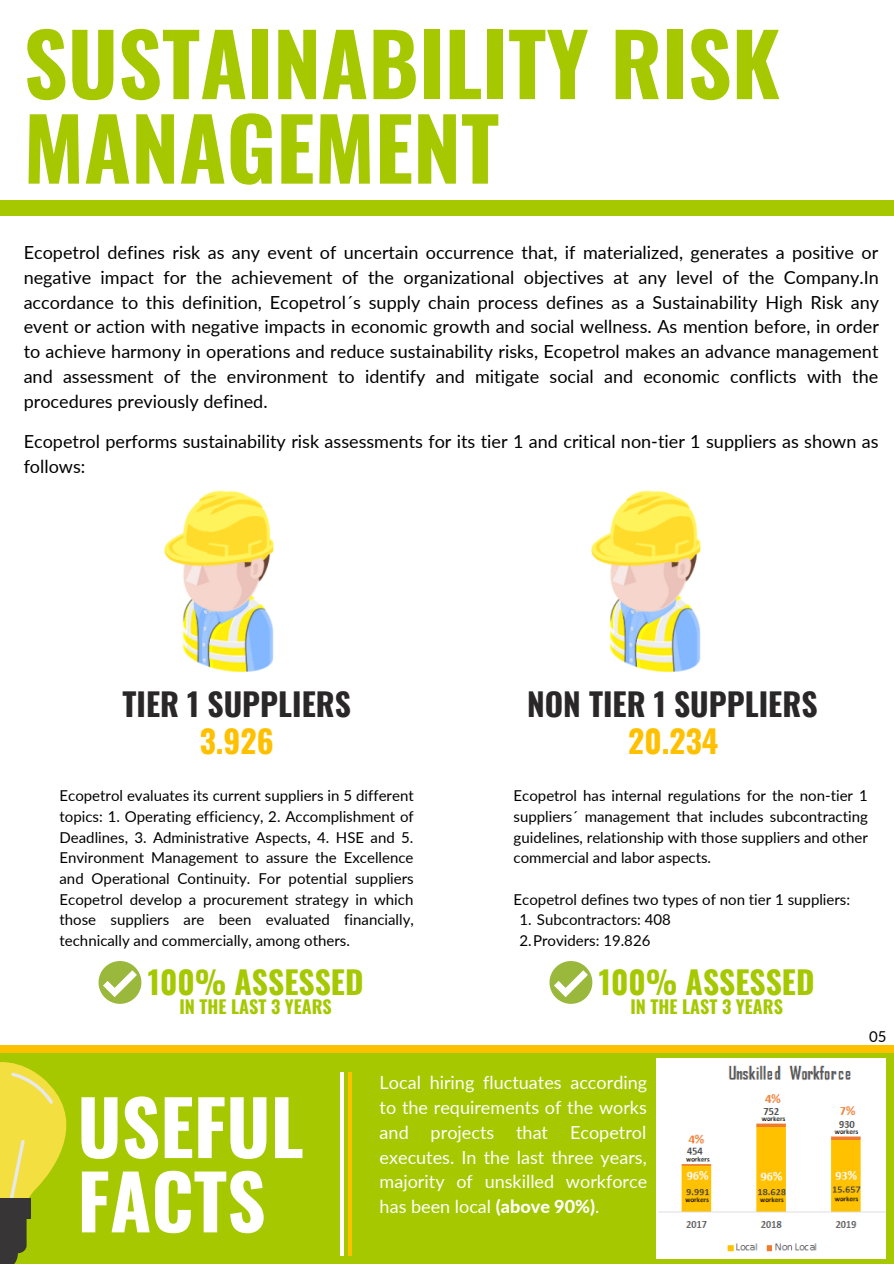
<style>
.page{position:relative;width:894px;height:1264px;background:#fff}
.page>*{position:absolute;margin:0;border:0;box-sizing:border-box;transform-origin:0 0}
.t1{font:700 85.5px/84.4px "Oswald";color:#a5c800}
.t2{font:700 75px/74.2px "Oswald";color:#fff}
.t3{font:700 31.5px "Oswald";color:#292727}
.t4{font:700 31.5px "Oswald";color:#a5c800}
.t5{font:700 31.5px "Oswald";color:#ffc000}
.t6{font:18px/24.8px "Lato";color:#000;text-align:justify}
.t7{font:18px/24.8px "Lato";color:#fff;text-align:justify}
.t8{font:700 18px "Oswald";color:#a5c800}
.t9{font:15px/20.7px "Lato";color:#000;text-align:justify}
.s1{font-weight:800}
</style>
<div class="page">
<div style="left:0;top:0;width:893px;height:215px;background:#a5c800"></div>
<div style="left:0;top:0;width:893px;height:199px;background:#fff"></div>
<div style="left:0;top:1045px;width:893px;height:218px;background:#ffc000"></div>
<div style="left:0;top:1053px;width:893px;height:210px;background:#a5c800"></div>
<img style="left:164px;top:490px;width:110px;height:182px">
<img style="left:591px;top:490px;width:110px;height:182px">
<svg style="left:98px;top:961px;width:43px;height:42px"></svg>
<svg style="left:549px;top:961px;width:43px;height:42px"></svg>
<svg style="left:0;top:1062px;width:67px;height:201px"></svg>
<hr style="left:348px;top:1071px;width:4px;height:184px;background:#ffc000">
<svg style="left:340px;top:1072px;width:3px;height:183px"></svg>
<img style="left:656px;top:1058px;width:229px;height:200px">
<h1 class="t1" style="left:24px;top:18px;width:757px">SUSTAINABILITY RISK<br>MANAGEMENT</h1>
<p class="t6" style="left:24px;top:240px;width:856px">Ecopetrol defines risk as any event of uncertain occurrence that, if materialized, generates a positive or negative impact for the achievement of the organizational objectives at any level of the Company.In accordance to this definition, Ecopetrol´s supply chain process defines as a Sustainability High Risk any event or action with negative impacts in economic growth and social wellness. As mention before, in order to achieve harmony in operations and reduce sustainability risks, Ecopetrol makes an advance management and assessment of the environment to identify and mitigate social and economic conflicts with the procedures previously defined.</p>
<p class="t6" style="left:24px;top:429px;width:856px">Ecopetrol performs sustainability risk assessments for its tier 1 and critical non-tier 1 suppliers as shown as follows:</p>
<h3 class="t3" style="left:122px;top:679px;width:230px">TIER 1 SUPPLIERS</h3>
<h3 class="t3" style="left:527px;top:679px;width:292px">NON TIER 1 SUPPLIERS</h3>
<h3 class="t5" style="left:200px;top:716px;width:76px">3.926</h3>
<h3 class="t5" style="left:628px;top:716px;width:92px">20.234</h3>
<p class="t9" style="left:59px;top:785px;width:356px">Ecopetrol evaluates its current suppliers in 5 different topics: 1. Operating efficiency, 2. Accomplishment of Deadlines, 3. Administrative Aspects, 4. HSE and 5.<br>Environment Management to assure the Excellence and Operational Continuity. For potential suppliers Ecopetrol develop a procurement strategy in which those suppliers are been evaluated financially, technically and commercially, among others.</p>
<h3 class="t4" style="left:598px;top:957px;width:217px">100% ASSESSED</h3>
<p class="t8" style="left:630px;top:992px;width:154px">IN THE LAST 3 YEARS</p>
<p class="t9" style="left:513px;top:785px;width:356px">Ecopetrol has internal regulations for the non-tier 1 suppliers´ management that includes subcontracting guidelines, relationship with those suppliers and other commercial and labor aspects.</p>
<p class="t9" style="left:513px;top:888px;width:338px">Ecopetrol defines two types of non tier 1 suppliers:</p>
<p class="t9" style="left:519px;top:909px;width:153px">1. Subcontractors: 408<br>2.Providers: 19.826</p>
<h3 class="t4" style="left:148px;top:957px;width:217px">100% ASSESSED</h3>
<p class="t8" style="left:179px;top:992px;width:154px">IN THE LAST 3 YEARS</p>
<h2 class="t2" style="left:77px;top:1086px;width:228px">USEFUL<br>FACTS</h2>
<p class="t7" style="left:379px;top:1069px;width:269px">Local hiring fluctuates according to the requirements of the works and projects that Ecopetrol executes. In the last three years, majority of unskilled workforce has been local <span class="s1">(above 90%)</span>.</p>
<p class="t9" style="left:868px;top:1025px;width:19px">05</p>
</div>
